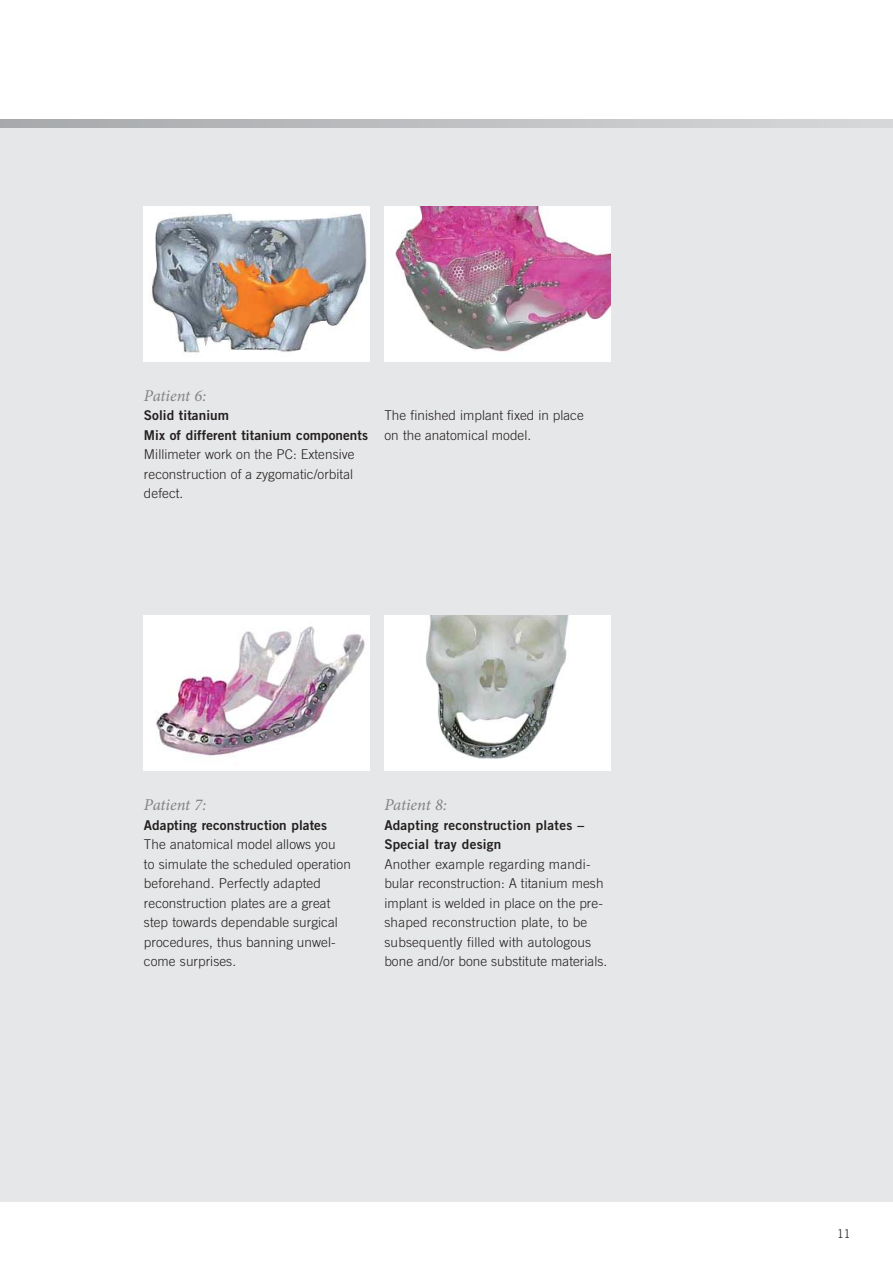
<style>
.page{position:relative;width:893px;height:1263px;background:#fff}
.page>*{position:absolute;margin:0;border:0;box-sizing:border-box;transform-origin:0 0}
.t1{font:italic 16.5px "Minion Pro";letter-spacing:-.01em;color:#808285}
.t2{font:300 13.5px/19.5px "Trade Gothic";letter-spacing:.005em;color:#231f20}
.t3{font:13.5px/19.5px "Trade Gothic Bold Two";letter-spacing:.005em;color:#231f20}
.t4{font:300 12px "Trade Gothic";color:#231f20}
</style>
<div class="page">
<div style="left:0;top:128px;width:893px;height:1074px;background:#e6e7e8"></div>
<svg style="left:0;top:119px;width:893px;height:9px;background:#bec0c2"></svg>
<img style="left:144px;top:206px;width:225px;height:156px">
<img style="left:144px;top:615px;width:225px;height:156px">
<img style="left:384px;top:206px;width:226px;height:156px">
<img style="left:384px;top:615px;width:226px;height:156px">
<p class="t1" style="left:144px;top:389px;width:64px">Patient 6:</p>
<p class="t3" style="left:144px;top:407px;width:226px">Solid titanium<br>Mix of different titanium components</p>
<p class="t2" style="left:144px;top:444px;width:212px;text-align:justify">Millimeter work on the PC: Extensive reconstruction of a zygomatic/orbital defect.</p>
<p class="t2" style="left:384px;top:405px;width:201px">The finished implant fixed in place on the anatomical model.</p>
<p class="t1" style="left:144px;top:798px;width:64px">Patient 7:</p>
<p class="t3" style="left:144px;top:816px;width:185px">Adapting reconstruction plates</p>
<p class="t2" style="left:144px;top:834px;width:208px">The anatomical model allows you<br>to simulate the scheduled operation beforehand. Perfectly adapted reconstruction plates are a great step towards dependable surgical procedures, thus banning unwel&shy;come surprises.</p>
<p class="t1" style="left:384px;top:798px;width:64px">Patient 8:</p>
<p class="t3" style="left:384px;top:816px;width:201px">Adapting reconstruction plates –<br>Special tray design</p>
<p class="t2" style="left:384px;top:854px;width:224px">Another example regarding mandi&shy;bular reconstruction: A titanium mesh implant is welded in place on the pre&shy;shaped reconstruction plate, to be subsequently filled with autologous bone and/or bone substitute materials.</p>
<p class="t4" style="left:837px;top:1226px;width:15px">11</p>
</div>
